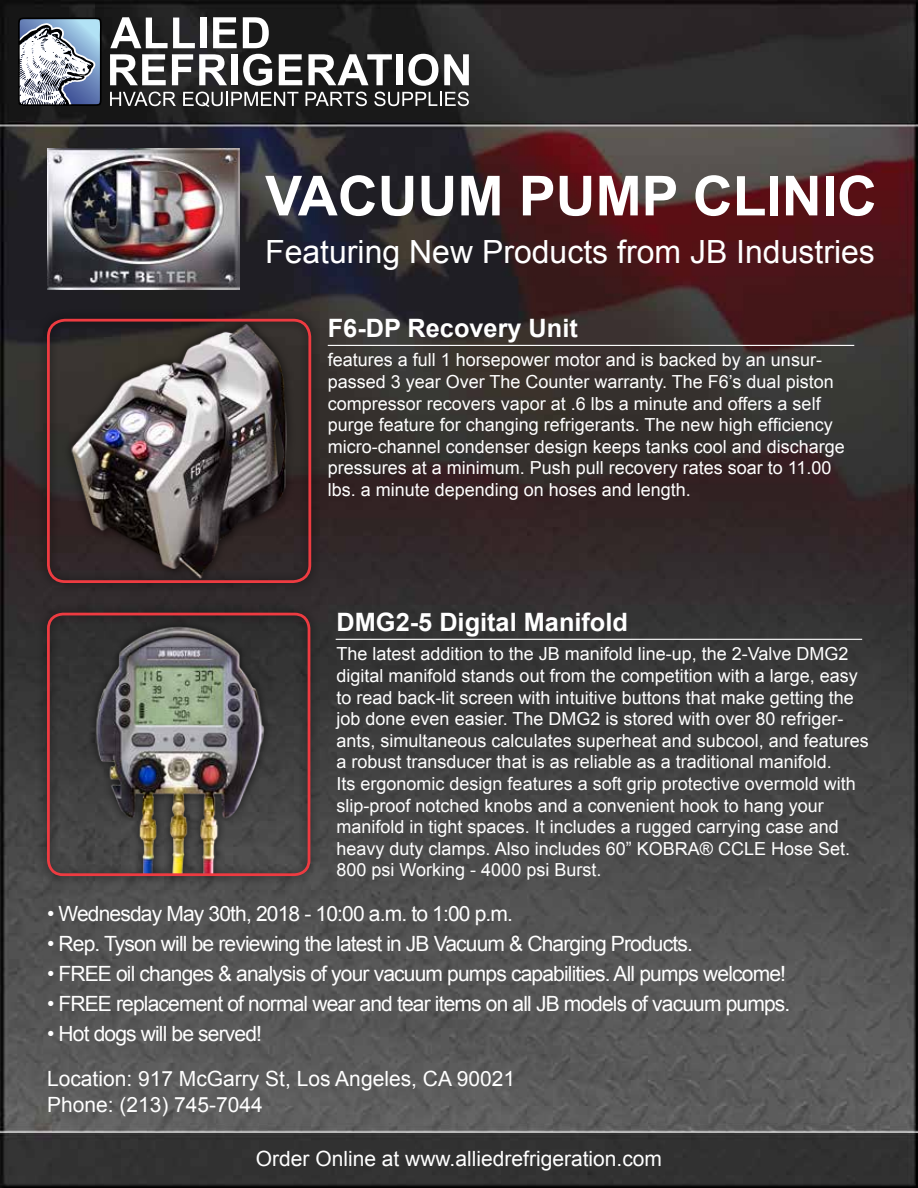
<style>
.page{position:relative;width:918px;height:1188px;background:#fff}
.page>*{position:absolute;margin:0;border:0;box-sizing:border-box;transform-origin:0 0}
.t1{font:700 55.2px "Arial";color:#fff}
.t2{font:31.95px "Arial";color:#fff}
.t3{font:700 25.35px "Arial";color:#fff}
.t4{font:21px "Arial";letter-spacing:-.04em;color:#fff}
.t5{font:21px/45px "Arial";color:#fff}
.t6{font:18px/21.6px "Arial";color:#fff}
</style>
<div class="page">
<img style="left:0;top:0;width:918px;height:1188px">
<svg style="left:18px;top:17px;width:84px;height:89px"></svg>
<svg style="left:110px;top:54px;width:56px;height:31px"></svg>
<svg style="left:172px;top:54px;width:21px;height:31px"></svg>
<svg style="left:199px;top:54px;width:28px;height:31px"></svg>
<div style="left:231px;top:54px;width:6px;height:31px;background:#fff"></div>
<svg style="left:243px;top:54px;width:29px;height:32px"></svg>
<svg style="left:279px;top:54px;width:23px;height:31px"></svg>
<svg style="left:308px;top:54px;width:84px;height:31px"></svg>
<div style="left:397px;top:54px;width:6px;height:31px;background:#fff"></div>
<svg style="left:408px;top:54px;width:30px;height:32px"></svg>
<svg style="left:444px;top:54px;width:25px;height:31px"></svg>
<svg style="left:110px;top:17px;width:85px;height:31px"></svg>
<div style="left:200px;top:17px;width:6px;height:31px;background:#fff"></div>
<svg style="left:213px;top:17px;width:24px;height:31px"></svg>
<svg style="left:243px;top:17px;width:26px;height:31px"></svg>
<svg style="left:110px;top:92px;width:66px;height:14px"></svg>
<svg style="left:183px;top:92px;width:115px;height:15px"></svg>
<svg style="left:306px;top:92px;width:61px;height:14px"></svg>
<svg style="left:374px;top:92px;width:95px;height:14px"></svg>
<div style="left:37px;top:309px;width:284px;height:283px;background:#000;opacity:.75"></div>
<img style="left:48px;top:320px;width:262px;height:262px">
<div style="left:47px;top:319px;width:264px;height:264px;border:3px solid #ee3b41;border-radius:17px"></div>
<hr style="left:328px;top:345px;width:526px;height:1px;background:#fff">
<div style="left:37px;top:603px;width:283px;height:283px;background:#000;opacity:.75"></div>
<img style="left:87px;top:622px;width:182px;height:250px">
<div style="left:47px;top:613px;width:263px;height:263px;border:3px solid #ee3b41;border-radius:15px"></div>
<hr style="left:336px;top:639px;width:526px;height:1px;background:#fff">
<img style="left:47px;top:148px;width:192px;height:141px">
<h1 class="t1" style="left:265px;top:159px;width:613px">VACUUM PUMP CLINIC</h1>
<h2 class="t2" style="left:265px;top:231px;width:611px">Featuring New Products from JB Industries</h2>
<h3 class="t3" style="left:328px;top:311px;width:252px">F6-DP Recovery Unit</h3>
<p class="t6" style="left:328px;top:350px;width:519px">features a full 1 horsepower motor and is backed by an unsur&shy;passed 3 year Over The Counter warranty. The F6’s dual piston compressor recovers vapor at .6 lbs a minute and offers a self purge feature for changing refrigerants. The new high efficiency micro-channel condenser design keeps tanks cool and discharge pressures at a minimum. Push pull recovery rates soar to 11.00 lbs. a minute depending on hoses and length.</p>
<h3 class="t3" style="left:337px;top:605px;width:293px">DMG2-5 Digital Manifold</h3>
<p class="t6" style="left:337px;top:643px;width:534px">The latest addition to the JB manifold line-up, the 2-Valve DMG2 digital manifold stands out from the competition with a large, easy to read back-lit screen with intuitive buttons that make getting the job done even easier. The DMG2 is stored with over 80 refriger&shy;ants, simultaneous calculates superheat and subcool, and features a robust transducer that is as reliable as a traditional manifold.<br>Its ergonomic design features a soft grip protective overmold with slip-proof notched knobs and a convenient hook to hang your manifold in tight spaces. It includes a rugged carrying case and heavy duty clamps. Also includes 60” KOBRA® CCLE Hose Set.<br>800 psi Working - 4000 psi Burst.</p>
<p class="t4" style="left:47px;top:900px;width:468px">• Wednesday May 30th, 2018 - 10:00 a.m. to 1:00 p.m.</p>
<p class="t4" style="left:47px;top:930px;width:647px">• Rep. Tyson will be reviewing the latest in JB Vacuum &amp; Charging Products.</p>
<p class="t4" style="left:47px;top:960px;width:741px">• FREE oil changes &amp; analysis of your vacuum pumps capabilities. All pumps welcome!</p>
<p class="t4" style="left:47px;top:990px;width:745px">• FREE replacement of normal wear and tear items on all JB models of vacuum pumps.</p>
<p class="t5" style="left:47px;top:1012px;width:470px">• Hot dogs will be served!<br>Location: 917 McGarry St, Los Angeles, CA 90021</p>
<p class="t5" style="left:47px;top:1082px;width:217px">Phone: (213) 745-7044</p>
<p class="t5" style="left:256px;top:1137px;width:408px">Order Online at www.alliedrefrigeration.com</p>
</div>
